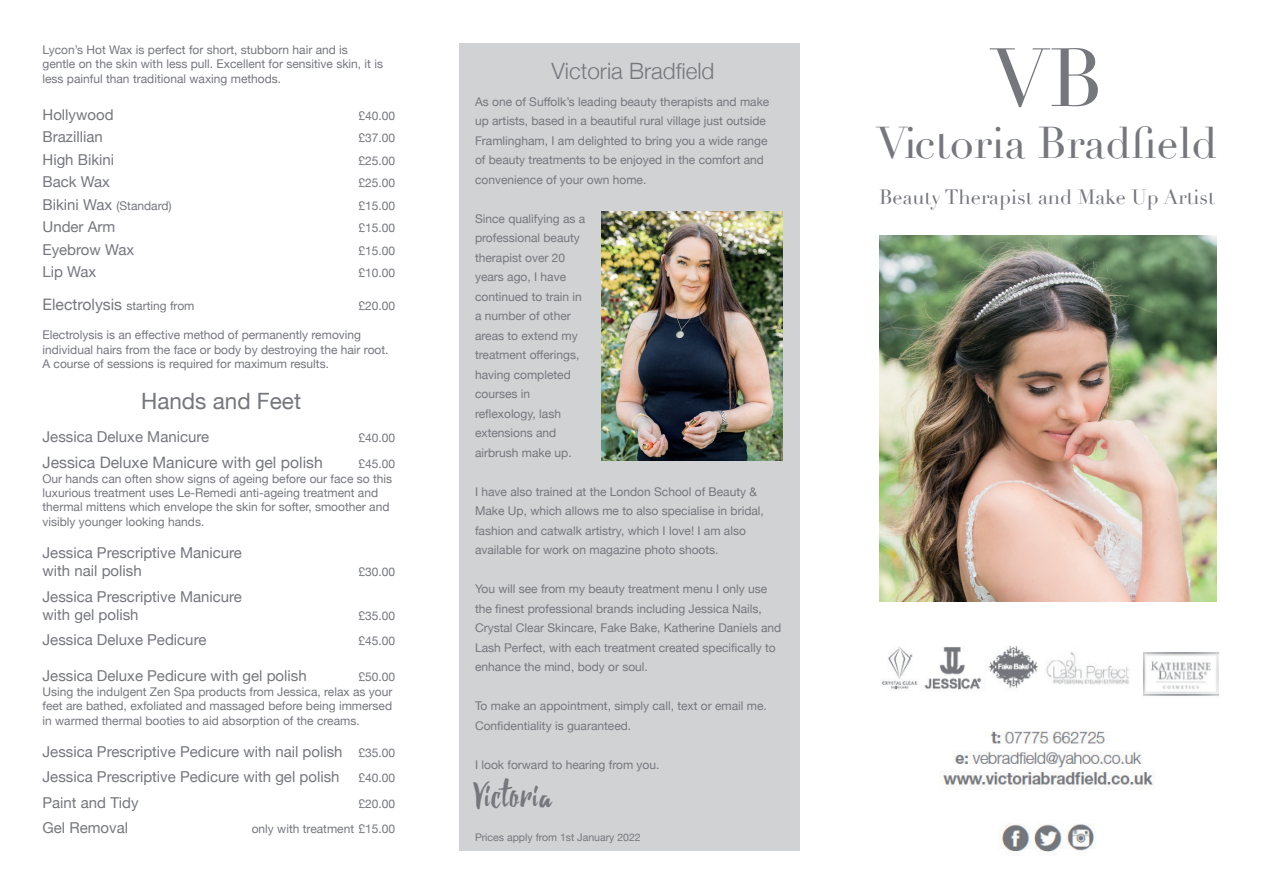
<style>
.page{position:relative;width:1263px;height:893px;background:#fff}
.page>*{position:absolute;margin:0;border:0;box-sizing:border-box;transform-origin:0 0}
.t1{font:81px "Didot";color:#75777d}
.t2{font:43.5px "Didot";color:#75777d}
.t3{font:36px "Debby";letter-spacing:.05em;color:#75777d}
.t4{font:300 22.5px "Helvetica Neue";color:#75777d}
.t5{font:22.5px "Helvetica Neue";color:#75777d}
.t6{font:20.25px "Didot";color:#75777d}
.t7{font:15.75px "Helvetica Neue";color:#75777d}
.t8{font:15px/18px "Helvetica Neue";color:#75777d}
.t9{font:12px/19.5px "Helvetica Neue";color:#75777d}
.t10{font:10.5px "Helvetica Neue";color:#75777d}
.s1{font-size:15px}
.s2{font-size:12px}
</style>
<div class="page">
<div style="left:459px;top:43px;width:340px;height:807px;background:#d1d2d4"></div>
<img style="left:880px;top:236px;width:336px;height:365px">
<img style="left:602px;top:212px;width:181px;height:249px">
<img style="left:882px;top:645px;width:337px;height:207px">
<p class="t9" style="left:43px;top:43px;width:342px;line-height:14.4px">Lycon’s Hot Wax is perfect for short, stubborn hair and is gentle on the skin with less pull. Excellent for sensitive skin, it is less painful than traditional waxing methods.</p>
<p class="t8" style="left:43px;top:106px;width:73px">Hollywood</p>
<p class="t9" style="left:358px;top:106px;width:38px">£40.00</p>
<p class="t8" style="left:43px;top:129px;width:62px">Brazillian</p>
<p class="t9" style="left:358px;top:129px;width:38px">£37.00</p>
<p class="t8" style="left:43px;top:151px;width:73px">High Bikini</p>
<p class="t9" style="left:358px;top:151px;width:38px">£25.00</p>
<p class="t8" style="left:43px;top:174px;width:69px">Back Wax</p>
<p class="t9" style="left:358px;top:174px;width:38px">£25.00</p>
<p class="t9" style="left:43px;top:196px;width:131px"><span class="s1">Bikini Wax</span> (Standard)</p>
<p class="t9" style="left:358px;top:196px;width:38px">£15.00</p>
<p class="t8" style="left:43px;top:219px;width:74px">Under Arm</p>
<p class="t9" style="left:358px;top:219px;width:38px">£15.00</p>
<p class="t8" style="left:43px;top:241px;width:93px">Eyebrow Wax</p>
<p class="t9" style="left:358px;top:241px;width:38px">£15.00</p>
<p class="t8" style="left:43px;top:264px;width:55px">Lip Wax</p>
<p class="t9" style="left:358px;top:264px;width:38px">£10.00</p>
<h3 class="t7" style="left:43px;top:293px;width:154px">Electrolysis <span class="s2">starting from</span></h3>
<p class="t9" style="left:358px;top:297px;width:38px">£20.00</p>
<p class="t9" style="left:43px;top:328px;width:348px;line-height:14.4px">Electrolysis is an effective method of permanently removing individual hairs from the face or body by destroying the hair root.<br>A course of sessions is required for maximum results.</p>
<h3 class="t5" style="left:141px;top:385px;width:162px">Hands and Feet</h3>
<p class="t8" style="left:43px;top:428px;width:168px">Jessica Deluxe Manicure</p>
<p class="t9" style="left:358px;top:429px;width:38px">£40.00</p>
<h3 class="t7" style="left:43px;top:451px;width:282px">Jessica Deluxe Manicure with gel polish</h3>
<p class="t9" style="left:43px;top:457px;width:354px;line-height:14.4px;text-indent:316px">£45.00<br>Our hands can often show signs of ageing before our face so this luxurious treatment uses Le-Remedi anti-ageing treatment and thermal mittens which envelope the skin for softer, smoother and visibly younger looking hands.</p>
<p class="t8" style="left:43px;top:545px;width:201px">Jessica Prescriptive Manicure with nail polish</p>
<p class="t9" style="left:358px;top:563px;width:38px">£30.00</p>
<p class="t8" style="left:43px;top:588px;width:201px">Jessica Prescriptive Manicure with gel polish</p>
<p class="t9" style="left:358px;top:606px;width:38px">£35.00</p>
<p class="t8" style="left:43px;top:632px;width:165px">Jessica Deluxe Pedicure</p>
<p class="t9" style="left:358px;top:632px;width:38px">£45.00</p>
<p class="t8" style="left:43px;top:668px;width:266px">Jessica Deluxe Pedicure with gel polish</p>
<p class="t9" style="left:43px;top:670px;width:354px;line-height:14.4px;text-indent:316px">£50.00<br>Using the indulgent Zen Spa products from Jessica, relax as your feet are bathed, exfoliated and massaged before being immersed in warmed thermal booties to aid absorption of the creams.</p>
<p class="t8" style="left:43px;top:740px;width:354px;line-height:25.5px">Jessica Prescriptive Pedicure with nail polish <span class="s2">£35.00<br></span>Jessica Prescriptive Pedicure with gel polish</p>
<p class="t9" style="left:358px;top:769px;width:38px">£40.00</p>
<p class="t8" style="left:43px;top:794px;width:98px">Paint and Tidy</p>
<p class="t9" style="left:358px;top:795px;width:38px">£20.00</p>
<p class="t8" style="left:43px;top:820px;width:87px">Gel Removal</p>
<p class="t9" style="left:252px;top:820px;width:145px">only with treatment £15.00</p>
<h3 class="t4" style="left:551px;top:53px;width:165px">Victoria Bradfield</h3>
<p class="t9" style="left:475px;top:92px;width:296px">As one of Suffolk’s leading beauty therapists and make up artists, based in a beautiful rural village just outside Framlingham, I am delighted to bring you a wide range of beauty treatments to be enjoyed in the comfort and convenience of your own home.</p>
<p class="t9" style="left:475px;top:209px;width:112px">Since qualifying as a professional beauty therapist over 20 years ago, I have continued to train in a number of other areas to extend my treatment offerings, having completed courses in reflexology, lash extensions and airbrush make up.</p>
<p class="t9" style="left:475px;top:482px;width:290px">I have also trained at the London School of Beauty &amp; Make Up, which allows me to also specialise in bridal, fashion and catwalk artistry, which I love! I am also available for work on magazine photo shoots.</p>
<p class="t9" style="left:475px;top:580px;width:308px">You will see from my beauty treatment menu I only use the finest professional brands including Jessica Nails, Crystal Clear Skincare, Fake Bake, Katherine Daniels and Lash Perfect, with each treatment created specifically to enhance the mind, body or soul.</p>
<p class="t9" style="left:475px;top:697px;width:293px">To make an appointment, simply call, text or email me.<br>Confidentiality is guaranteed.</p>
<p class="t9" style="left:475px;top:755px;width:186px">I look forward to hearing from you.</p>
<h3 class="t3" style="left:475px;top:774px;width:78px">Victoria</h3>
<p class="t10" style="left:475px;top:829px;width:167px">Prices apply from 1st January 2022</p>
<h1 class="t1" style="left:991px;top:29px;width:114px">VB</h1>
<h2 class="t2" style="left:876px;top:117px;width:342px">Victoria Bradfield</h2>
<h3 class="t6" style="left:879px;top:184px;width:337px">Beauty Therapist and Make Up Artist</h3>
</div>
